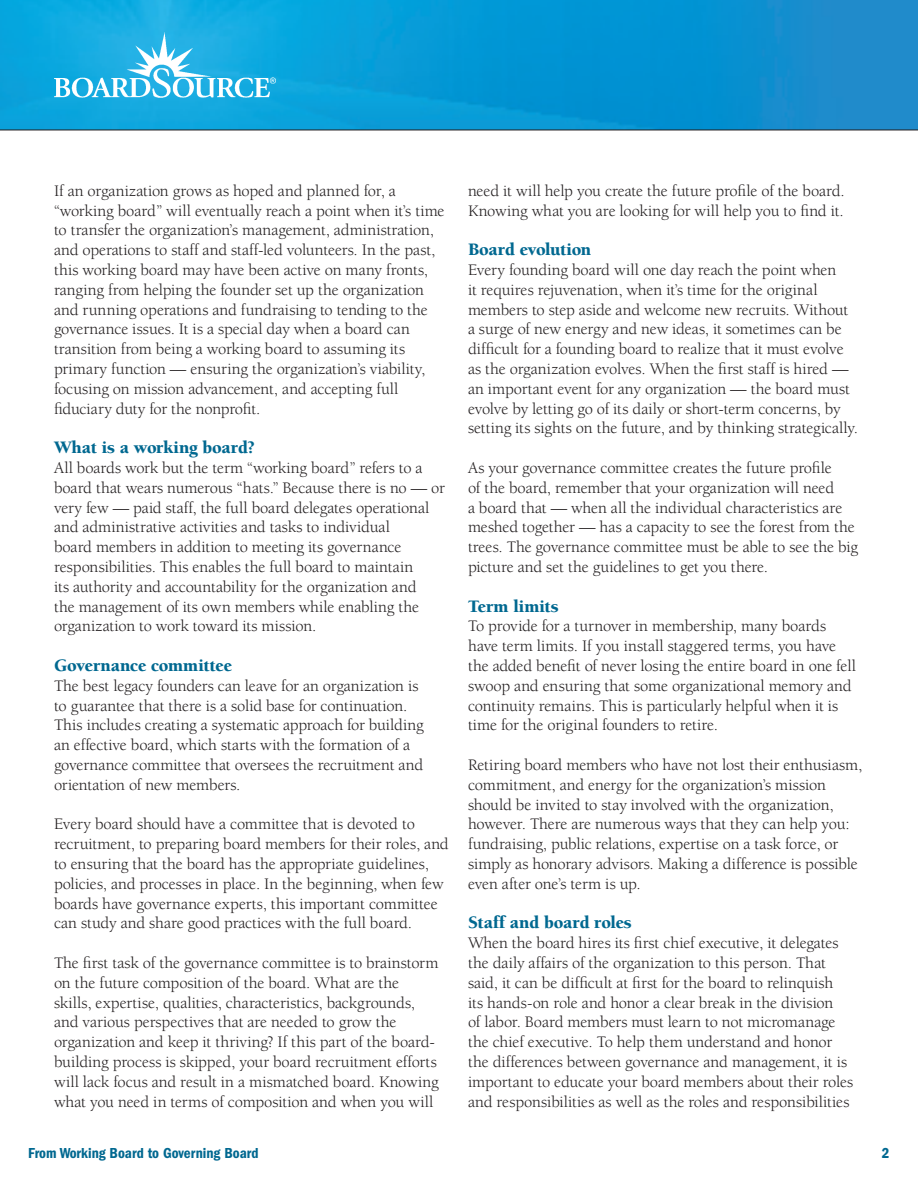
<style>
.page{position:relative;width:918px;height:1188px;background:#fff}
.page>*{position:absolute;margin:0;border:0;box-sizing:border-box;transform-origin:0 0}
.t1{font:900 18px "Berkeley";letter-spacing:-.015em;color:#006890}
.t2{font:16.5px/19.8px "Berkeley";letter-spacing:-.01em;color:#231f20}
.t3{font:600 condensed 15px "Franklin Gothic";color:#006890}
</style>
<div class="page">
<img style="left:0;top:0;width:918px;height:130px">
<img style="left:54px;top:32px;width:221px;height:67px">
<hr style="left:0;top:130px;width:918px;height:1px;background:#231f20">
<p class="t2" style="left:54px;top:181px;width:392px">If an organization grows as hoped and planned for, a “working board” will eventually reach a point when it’s time to transfer the organization’s management, administration, and operations to staff and staff-led volunteers. In the past, this working board may have been active on many fronts, ranging from helping the founder set up the organization and running operations and fundraising to tending to the governance issues. It is a special day when a board can transition from being a working board to assuming its primary function — ensuring the organization’s viability, focusing on mission advancement, and accepting full fiduciary duty for the nonprofit.</p>
<p class="t1" style="left:54px;top:438px;width:202px">What is a working board?</p>
<p class="t2" style="left:54px;top:458px;width:392px">All boards work but the term “working board” refers to a board that wears numerous “hats.” Because there is no — or very few — paid staff, the full board delegates operational and administrative activities and tasks to individual<br>board members in addition to meeting its governance responsibilities. This enables the full board to maintain<br>its authority and accountability for the organization and<br>the management of its own members while enabling the organization to work toward its mission.</p>
<p class="t1" style="left:54px;top:656px;width:180px">Governance committee</p>
<p class="t2" style="left:54px;top:676px;width:371px">The best legacy founders can leave for an organization is to guarantee that there is a solid base for continuation.<br>This includes creating a systematic approach for building an effective board, which starts with the formation of a governance committee that oversees the recruitment and orientation of new members.</p>
<p class="t2" style="left:54px;top:815px;width:396px">Every board should have a committee that is devoted to recruitment, to preparing board members for their roles, and to ensuring that the board has the appropriate guidelines, policies, and processes in place. In the beginning, when few boards have governance experts, this important committee can study and share good practices with the full board.</p>
<p class="t2" style="left:54px;top:953px;width:386px">The first task of the governance committee is to brainstorm on the future composition of the board. What are the skills, expertise, qualities, characteristics, backgrounds, and various perspectives that are needed to grow the organization and keep it thriving? If this part of the board&shy;building process is skipped, your board recruitment efforts will lack focus and result in a mismatched board. Knowing what you need in terms of composition and when you will</p>
<p class="t2" style="left:468px;top:181px;width:378px">need it will help you create the future profile of the board.<br>Knowing what you are looking for will help you to find it.</p>
<p class="t1" style="left:468px;top:240px;width:125px">Board evolution</p>
<p class="t2" style="left:468px;top:260px;width:392px">Every founding board will one day reach the point when<br>it requires rejuvenation, when it’s time for the original members to step aside and welcome new recruits. Without a surge of new energy and new ideas, it sometimes can be difficult for a founding board to realize that it must evolve as the organization evolves. When the first staff is hired — an important event for any organization — the board must evolve by letting go of its daily or short-term concerns, by setting its sights on the future, and by thinking strategically.</p>
<p class="t2" style="left:468px;top:458px;width:392px">As your governance committee creates the future profile<br>of the board, remember that your organization will need<br>a board that — when all the individual characteristics are meshed together — has a capacity to see the forest from the trees. The governance committee must be able to see the big picture and set the guidelines to get you there.</p>
<p class="t1" style="left:468px;top:596px;width:92px">Term limits</p>
<p class="t2" style="left:468px;top:617px;width:389px">To provide for a turnover in membership, many boards have term limits. If you install staggered terms, you have the added benefit of never losing the entire board in one fell swoop and ensuring that some organizational memory and continuity remains. This is particularly helpful when it is time for the original founders to retire.</p>
<p class="t2" style="left:468px;top:755px;width:396px">Retiring board members who have not lost their enthusiasm, commitment, and energy for the organization’s mission should be invited to stay involved with the organization, however. There are numerous ways that they can help you: fundraising, public relations, expertise on a task force, or simply as honorary advisors. Making a difference is possible even after one’s term is up.</p>
<p class="t1" style="left:468px;top:913px;width:165px">Staff and board roles</p>
<p class="t2" style="left:468px;top:934px;width:387px">When the board hires its first chief executive, it delegates the daily affairs of the organization to this person. That said, it can be difficult at first for the board to relinquish<br>its hands-on role and honor a clear break in the division<br>of labor. Board members must learn to not micromanage the chief executive. To help them understand and honor the differences between governance and management, it is important to educate your board members about their roles and responsibilities as well as the roles and responsibilities</p>
<p class="t3" style="left:28px;top:1144px;width:232px">From Working Board to Governing Board</p>
<p class="t3" style="left:882px;top:1144px;width:9px">2</p>
</div>
